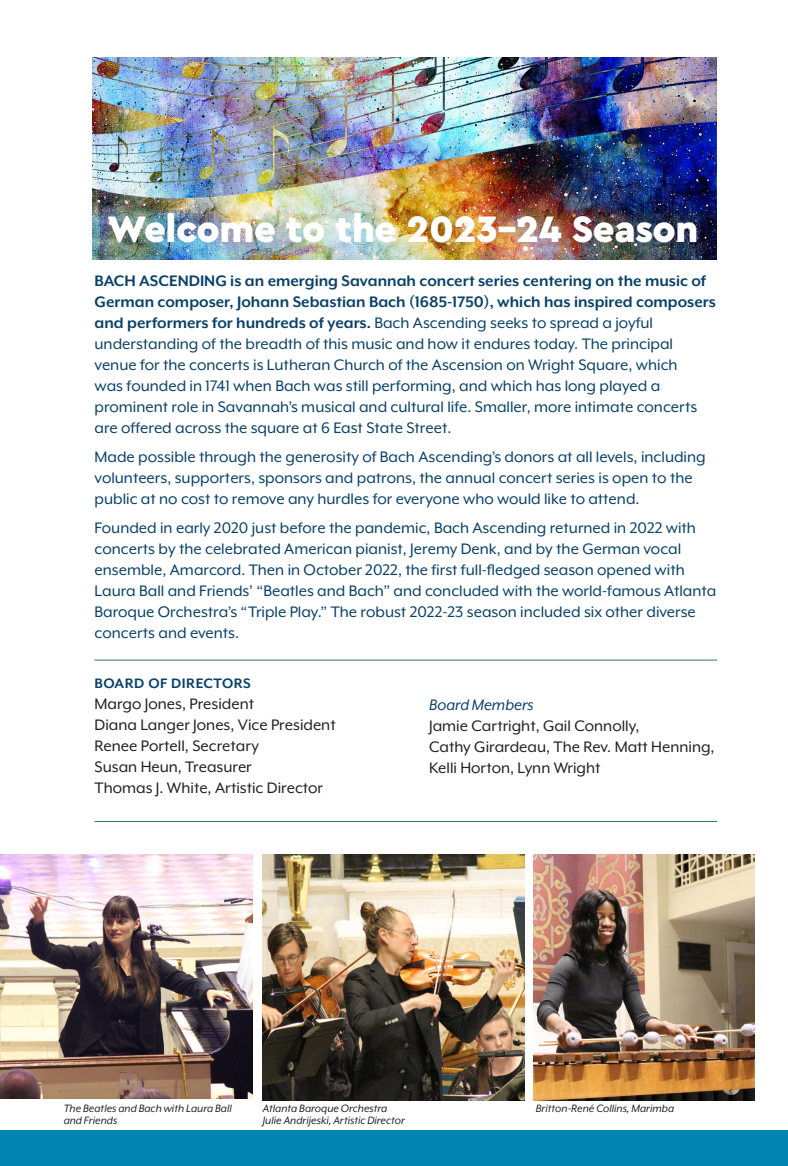
<style>
.page{position:relative;width:788px;height:1166px;background:#fff}
.page>*{position:absolute;margin:0;border:0;box-sizing:border-box;transform-origin:0 0}
.t1{font:900 38.5px "Cera Pro";letter-spacing:-.01em;color:#fff}
.text{font:17.5px/21px "Mr Eaves XL Mod OT";color:#084169}
.text-2{font:17.5px/21px "Mr Eaves XL Mod OT";color:#231f20}
.text-3{font:italic 17.5px "Mr Eaves XL Mod OT";color:#084169}
.sub_caps{font:700 15.75px "Mr Eaves XL Mod OT";letter-spacing:.03em;color:#084169}
.t2{font:italic 12.25px/12.2px "Mr Eaves XL Mod OT";color:#231f20}
.s1{font-weight:700}
</style>
<div class="page">
<div style="left:0;top:1130px;width:788px;height:36px;background:#0084b1"></div>
<img style="left:533px;top:854px;width:221px;height:246px">
<img style="left:262px;top:854px;width:262px;height:246px">
<img style="left:0;top:854px;width:252px;height:244px">
<img style="left:93px;top:57px;width:623px;height:202px">
<hr style="left:94px;top:660px;width:623px;height:1px;background:#268049">
<hr style="left:94px;top:821px;width:623px;height:1px;background:#268049">
<p class="t1" style="left:108px;top:204px;width:592px">Welcome to the 2023-24 Season</p>
<p class="text" style="left:94px;top:270px;width:622px"><span class="s1">BACH ASCENDING is an emerging Savannah concert series centering on the music of German composer, Johann Sebastian Bach (1685-1750), which has inspired composers and performers for hundreds of years.</span> Bach Ascending seeks to spread a joyful understanding of the breadth of this music and how it endures today. The principal venue for the concerts is Lutheran Church of the Ascension on Wright Square, which<br>was founded in 1741 when Bach was still performing, and which has long played a prominent role in Savannah’s musical and cultural life. Smaller, more intimate concerts are offered across the square at 6 East State Street.</p>
<p class="text" style="left:94px;top:446px;width:612px">Made possible through the generosity of Bach Ascending’s donors at all levels, including volunteers, supporters, sponsors and patrons, the annual concert series is open to the public at no cost to remove any hurdles for everyone who would like to attend.</p>
<p class="text" style="left:94px;top:517px;width:623px">Founded in early 2020 just before the pandemic, Bach Ascending returned in 2022 with concerts by the celebrated American pianist, Jeremy Denk, and by the German vocal ensemble, Amarcord. Then in October 2022, the first full-fledged season opened with Laura Ball and Friends’ “Beatles and Bach” and concluded with the world-famous Atlanta Baroque Orchestra’s “Triple Play.” The robust 2022-23 season included six other diverse concerts and events.</p>
<p class="sub_caps" style="left:94px;top:675px;width:158px">BOARD OF DIRECTORS</p>
<p class="text-2" style="left:94px;top:693px;width:161px">Margo Jones, President</p>
<p class="text-2" style="left:94px;top:714px;width:243px">Diana Langer Jones, Vice President</p>
<p class="text-2" style="left:94px;top:735px;width:166px">Renee Portell, Secretary</p>
<p class="text-2" style="left:94px;top:756px;width:159px">Susan Heun, Treasurer</p>
<p class="text-2" style="left:94px;top:777px;width:230px">Thomas J. White, Artistic Director</p>
<p class="text-3" style="left:429px;top:696px;width:106px">Board Members</p>
<p class="text-2" style="left:429px;top:715px;width:287px">Jamie Cartright, Gail Connolly,<br>Cathy Girardeau, The Rev. Matt Henning,<br>Kelli Horton, Lynn Wright</p>
<p class="t2" style="left:64px;top:1102px;width:170px">The Beatles and Bach with Laura Ball and Friends</p>
<p class="t2" style="left:263px;top:1102px;width:144px">Atlanta Baroque Orchestra<br>Julie Andrijeski, Artistic Director</p>
<p class="t2" style="left:536px;top:1102px;width:140px">Britton-René Collins, Marimba</p>
</div>
